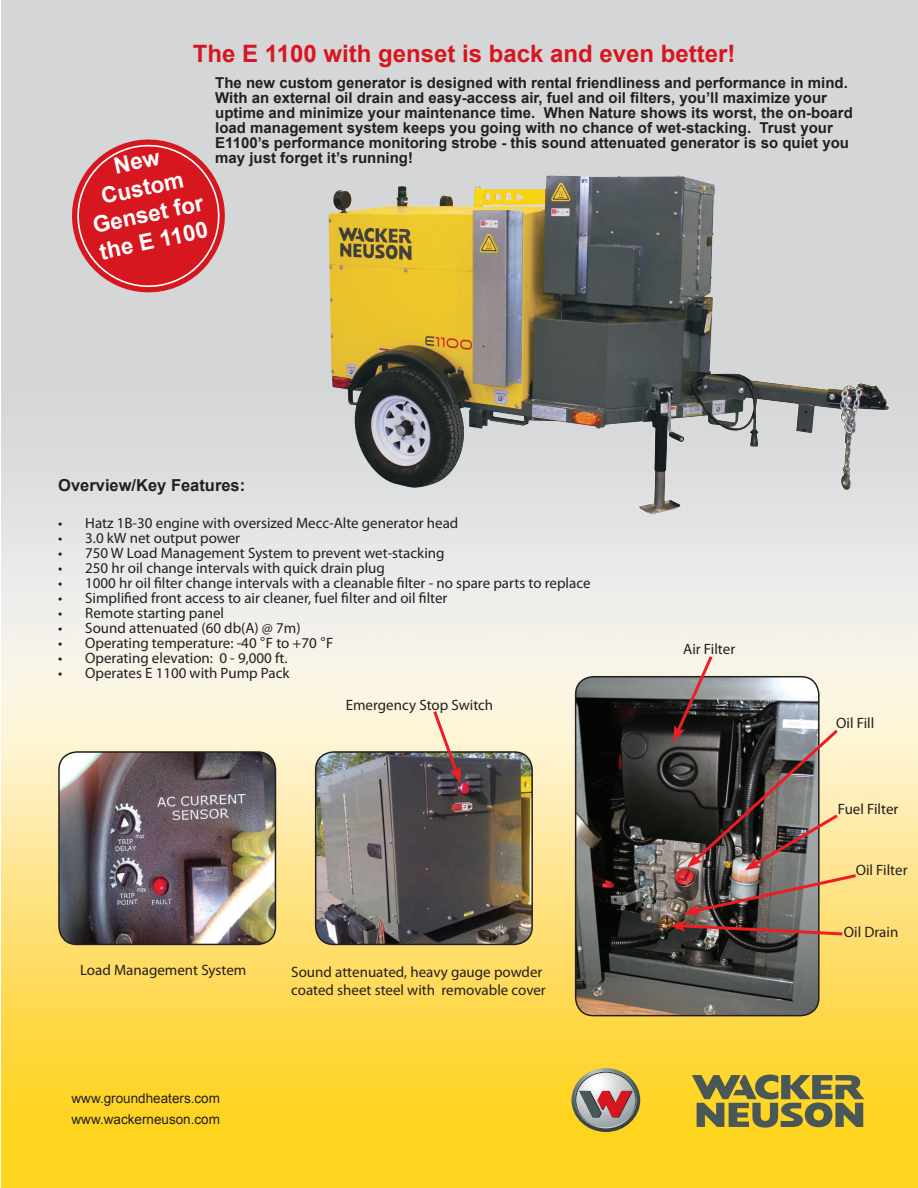
<style>
.page{position:relative;width:918px;height:1188px;background:#fff}
.page>*{position:absolute;margin:0;border:0;box-sizing:border-box;transform-origin:0 0}
.t1{font:700 24px "Arial";color:#d7171f}
.t2{font:700 22.5px/27px "Arial";color:#fff;text-align:center}
.t3{font:700 16.5px "Arial";color:#231f20}
.t4{font:15px/18px "Myriad Pro";color:#231f20}
.t5{font:700 15px/15px "Arial";color:#231f20}
.t6{font:13.5px/21.6px "Arial";color:#231f20}
.s1{font-family:"Arial"}
</style>
<div class="page">
<img style="left:2px;top:0;width:916px;height:1188px">
<svg style="left:570px;top:1068px;width:70px;height:64px;background:#b79d76"></svg>
<svg style="left:692px;top:1074px;width:172px;height:54px;background:#988d42"></svg>
<svg style="left:66px;top:134px;width:165px;height:164px;background:#d75a60"></svg>
<img style="left:328px;top:175px;width:431px;height:339px">
<img style="left:316px;top:752px;width:216px;height:192px">
<div style="left:315px;top:751px;width:218px;height:194px;border:2px solid #231f20;border-radius:18px"></div>
<img style="left:59px;top:752px;width:216px;height:192px">
<div style="left:58px;top:751px;width:218px;height:194px;border:2px solid #231f20;border-radius:18px"></div>
<svg style="left:431px;top:708px;width:30px;height:75px;background:#b99e90"></svg>
<img style="left:576px;top:677px;width:243px;height:339px">
<div style="left:575px;top:676px;width:245px;height:340px;border:2px solid #231f20;border-radius:18px"></div>
<img style="left:670px;top:653px;width:189px;height:284px">
<h1 class="t1" style="left:193px;top:38px;width:544px">The E 1100 with genset is back and even better!</h1>
<p class="t5" style="left:215px;top:75px;width:639px">The new custom generator is designed with rental friendliness and performance in mind.<br>With an external oil drain and easy-access air, fuel and oil filters, you’ll maximize your uptime and minimize your maintenance time. When Nature shows its worst, the on-board load management system keeps you going with no chance of wet-stacking. Trust your E1100’s performance monitoring strobe - this sound attenuated generator is so quiet you may just forget it’s running!</p>
<h2 class="t2" style="left:79px;top:160px;width:114px;rotate:-12deg">New<br>Custom<br>Genset for the E 1100</h2>
<p class="t3" style="left:58px;top:475px;width:189px">Overview/Key Features:</p>
<p class="t4" style="left:58px;top:514px;width:402px">• Hatz 1B-30 engine with oversized Mecc-Alte generator head</p>
<p class="t4" style="left:58px;top:529px;width:183px">• 3.0 kW net output power</p>
<p class="t4" style="left:58px;top:544px;width:388px">• 750 W Load Management System to prevent wet-stacking</p>
<p class="t4" style="left:58px;top:559px;width:328px">• 250 hr oil change intervals with quick drain plug</p>
<p class="t4" style="left:58px;top:574px;width:534px">• 1000 hr oil filter change intervals with a cleanable filter - no spare parts to replace</p>
<p class="t4" style="left:58px;top:589px;width:391px">• Simplified front access to air cleaner, fuel filter and oil filter</p>
<p class="t4" style="left:58px;top:604px;width:167px">• Remote starting panel</p>
<p class="t4" style="left:58px;top:619px;width:244px">• Sound attenuated (60 db(A) @ 7m)</p>
<p class="t4" style="left:58px;top:634px;width:277px">• Operating temperature: -40 <span class="s1">°</span>F to +70 <span class="s1">°</span>F</p>
<p class="t4" style="left:58px;top:649px;width:231px">• Operating elevation: 0 - 9,000 ft.</p>
<p class="t4" style="left:58px;top:664px;width:233px">• Operates E 1100 with Pump Pack</p>
<p class="t4" style="left:346px;top:696px;width:149px">Emergency Stop Switch</p>
<p class="t4" style="left:683px;top:640px;width:53px">Air Filter</p>
<p class="t4" style="left:80px;top:961px;width:168px">Load Management System</p>
<p class="t4" style="left:291px;top:962px;width:256px">Sound attenuated, heavy gauge powder coated sheet steel with removable cover</p>
<p class="t6" style="left:72px;top:1087px;width:150px">www.groundheaters.com www.wackerneuson.com</p>
<p class="t4" style="left:836px;top:713px;width:40px">Oil Fill</p>
<p class="t4" style="left:838px;top:800px;width:62px">Fuel Filter</p>
<p class="t4" style="left:856px;top:861px;width:53px">Oil Filter</p>
<p class="t4" style="left:844px;top:923px;width:56px">Oil Drain</p>
</div>
